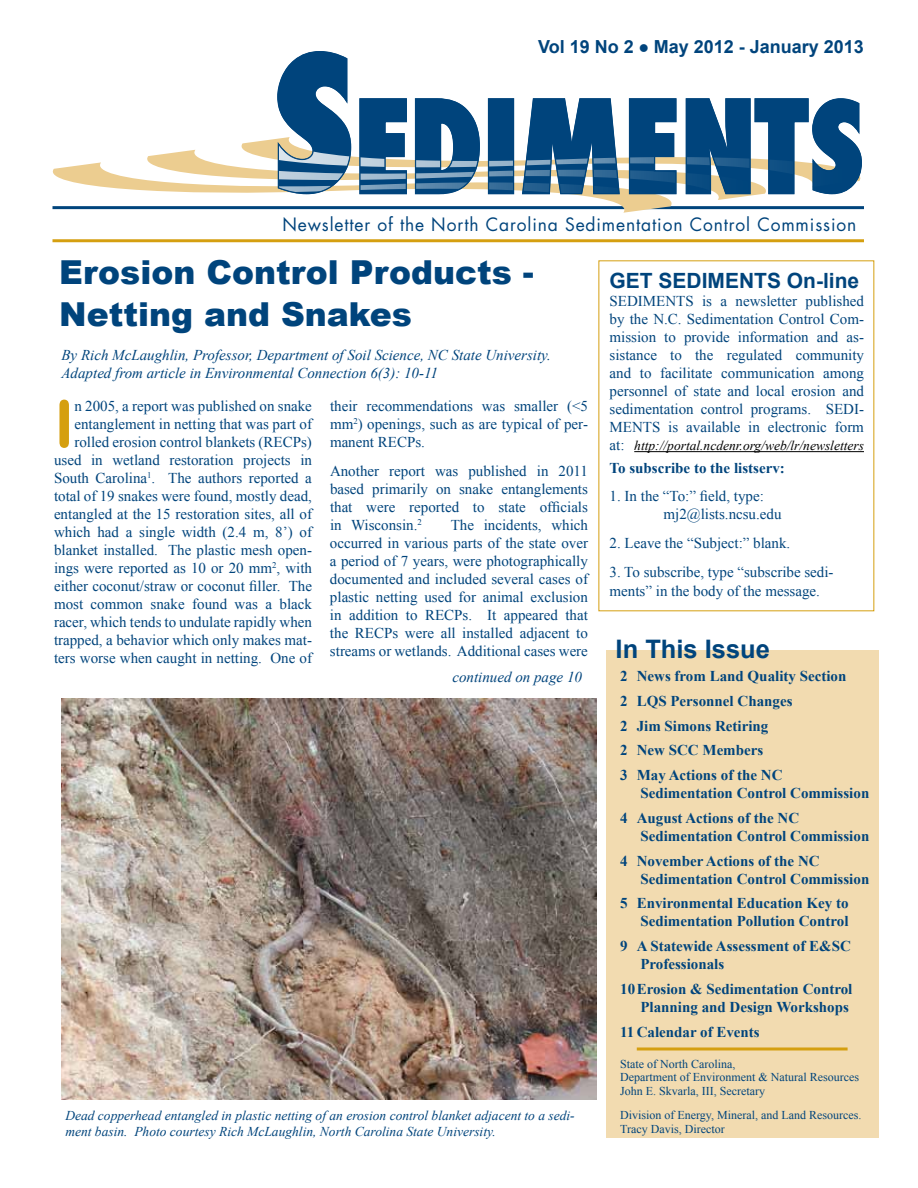
<style>
.page{position:relative;width:918px;height:1188px;background:#fff}
.page>*{position:absolute;margin:0;border:0;box-sizing:border-box;transform-origin:0 0}
.t1{font:65.25px "Arial Rounded MT Bold";color:#d59f0f}
.t2{font:900 33px/42px "Arial";color:#00447c}
.t3{font:700 25.5px "Arial";color:#00447c}
.t4{font:700 21px "Arial";color:#00447c}
.t5{font:700 18px "Arial";color:#00447c}
.t6{font:17.85px "Futura";letter-spacing:.05em;color:#00447c}
.t7{font:15px/18px "Times New Roman";color:#00447c;text-align:justify}
.t8{font:700 15px/24.8px "Times New Roman";color:#00447c}
.t9{font:italic 15px/18px "Times New Roman";color:#00447c}
.t10{font:italic 13.5px/16.2px "Times New Roman";color:#00447c}
.t11{font:italic 13.5px "Times New Roman";color:#000}
.t12{font:12px/13.5px "Times New Roman";color:#00447c}
.s1{font-style:normal;font-size:15px;color:#00447c}
</style>
<div class="page">
<hr style="left:53px;top:239px;width:811px;height:3px;background:#d59f10">
<svg style="left:52px;top:138px;width:812px;height:75px"></svg>
<svg style="left:277px;top:51px;width:585px;height:143px"></svg>
<div style="left:606px;top:651px;width:272px;height:487px;background:#f2dbb0"></div>
<hr style="left:637px;top:1047px;width:211px;height:3px;background:#d59f10">
<img style="left:62px;top:698px;width:534px;height:402px">
<hr style="left:634px;top:451px;width:230px;height:1px;background:#000">
<p class="t5" style="left:538px;top:35px;width:327px">Vol 19 No 2 ● May 2012 - January 2013</p>
<p class="t6" style="left:282px;top:212px;width:575px">Newsletter of the North Carolina Sedimentation Control Commission</p>
<h2 class="t2" style="left:59px;top:250px;width:476px">Erosion Control Products -<br>Netting and Snakes</h2>
<p class="t9" style="left:62px;top:346px;width:491px">By Rich McLaughlin, Professor, Department of Soil Science, NC State University.<br>Adapted from article in Environmental Connection 6(3): 10-11</p>
<h1 class="t1" style="left:54px;top:385px;width:22px">I</h1>
<p class="t7" style="left:54px;top:397px;width:260px;text-align:right">n 2005, a report was published on snake entanglement in netting that was part of rolled erosion control blankets (RECPs) used in wetland restoration projects in South Carolina<sup>1</sup>. The authors reported a total of 19 snakes were found, mostly dead, entangled at the 15 restoration sites, all of which had a single width (2.4 m, 8’) of blanket installed. The plastic mesh open&shy;ings were reported as 10 or 20 mm<sup>2</sup>, with either coconut/straw or coconut filler. The most common snake found was a black racer, which tends to undulate rapidly when trapped, a behavior which only makes mat&shy;ters worse when caught in netting. One of</p>
<p class="t7" style="left:330px;top:397px;width:260px">their recommendations was smaller (&lt;5 mm<sup>2</sup>) openings, such as are typical of per&shy;manent RECPs.</p>
<p class="t7" style="left:330px;top:462px;width:260px">Another report was published in 2011 based primarily on snake entanglements that were reported to state officials in Wisconsin.<sup>2</sup></p>
<p class="t7" style="left:330px;top:516px;width:260px;text-indent:121px">The incidents, which occurred in various parts of the state over a period of 7 years, were photographically documented and included several cases of plastic netting used for animal exclusion in addition to RECPs. It appeared that the RECPs were all installed adjacent to streams or wetlands. Additional cases were</p>
<p class="t9" style="left:452px;top:668px;width:131px">continued on page 10</p>
<p class="t10" style="left:65px;top:1107px;width:511px">Dead copperhead entangled in plastic netting of an erosion control blanket adjacent to a sedi&shy;ment basin. Photo courtesy Rich McLaughlin, North Carolina State University.</p>
<h3 class="t4" style="left:610px;top:267px;width:251px">GET SEDIMENTS On-line</h3>
<p class="t7" style="left:610px;top:292px;width:256px">SEDIMENTS is a newsletter published by the N.C. Sedimentation Control Com&shy;mission to provide information and as&shy;sistance to the regulated community and to facilitate communication among personnel of state and local erosion and sedimentation control programs. SEDI-MENTS is available in electronic form</p>
<p class="t11" style="left:610px;top:436px;width:256px"><span class="s1">at:</span> http://portal.ncdenr.org/web/lr/newsletters</p>
<p class="t8" style="left:610px;top:455px;width:177px">To subscribe to the listserv:</p>
<p class="t7" style="left:664px;top:487px;width:119px;text-indent:-54px">1. In the “To:” field, type: mj2@lists.ncsu.edu</p>
<p class="t7" style="left:610px;top:534px;width:182px">2. Leave the “Subject:” blank.</p>
<p class="t7" style="left:610px;top:562px;width:226px;line-height:19.2px">3. To subscribe, type “subscribe sedi&shy;ments” in the body of the message.</p>
<h3 class="t3" style="left:616px;top:632px;width:156px">In This Issue</h3>
<p class="t8" style="left:620px;top:663px;width:228px">2 News from Land Quality Section<br>2 LQS Personnel Changes<br>2 Jim Simons Retiring<br>2 New SCC Members<br>3 May Actions of the NC</p>
<p class="t8" style="left:620px;top:780px;width:251px;text-indent:20px">Sedimentation Control Commission<br>4 August Actions of the NC</p>
<p class="t8" style="left:620px;top:823px;width:251px;text-indent:20px">Sedimentation Control Commission<br>4 November Actions of the NC</p>
<p class="t8" style="left:620px;top:866px;width:251px;text-indent:20px">Sedimentation Control Commission<br>5 Environmental Education Key to</p>
<p class="t8" style="left:620px;top:909px;width:232px;text-align:right">Sedimentation Pollution Control<br>9 A Statewide Assessment of E&amp;SC</p>
<p class="t8" style="left:620px;top:951px;width:234px;text-indent:20px">Professionals<br>10Erosion &amp; Sedimentation Control</p>
<p class="t8" style="left:620px;top:994px;width:230px;text-indent:20px">Planning and Design Workshops<br>11 Calendar of Events</p>
<p class="t12" style="left:620px;top:1057px;width:240px">State of North Carolina,<br>Department of Environment &amp; Natural Resources<br>John E. Skvarla, III, Secretary</p>
<p class="t12" style="left:620px;top:1108px;width:243px">Division of Energy, Mineral, and Land Resources.<br>Tracy Davis, Director</p>
</div>
